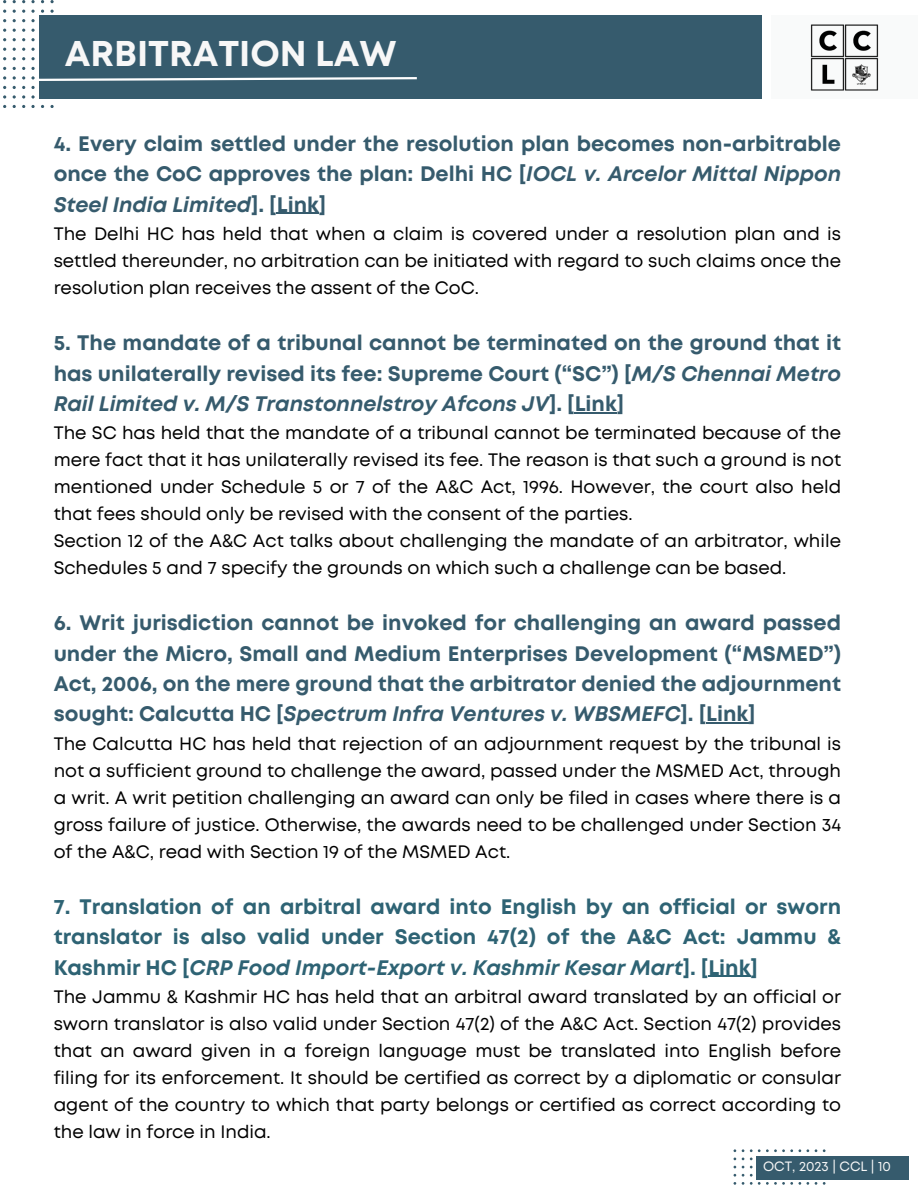
<style>
.page{position:relative;width:918px;height:1188px;background:#fff}
.page>*{position:absolute;margin:0;border:0;box-sizing:border-box;transform-origin:0 0}
.t1{font:700 35.7px "Mont";color:#f7f7f7}
.t2{font:700 21px/30.3px "Mont";color:#365b6d;text-align:justify}
.t3{font:700 21px/30.3px "Mont";color:#2e6374;text-align:justify}
.t4{font:18px/27px "Mont";color:#000;text-align:justify}
.t5{font:13.5px "Mont";color:#f7f7f7}
.s1{font-style:italic}
</style>
<div class="page">
<div style="left:39px;top:15px;width:722px;height:84px;background:#365b6d"></div>
<svg style="left:3px;top:0;width:414px;height:108px"></svg>
<svg style="left:734px;top:1149px;width:92px;height:36px"></svg>
<div style="left:756px;top:1157px;width:153px;height:23px;background:#365b6d"></div>
<div style="left:771px;top:15px;width:146px;height:84px;background:#f9fafa"></div>
<img style="left:810px;top:24px;width:69px;height:67px">
<hr style="left:277px;top:213px;width:42px;height:1px;background:#365b6d">
<hr style="left:575px;top:412px;width:42px;height:1px;background:#365b6d">
<hr style="left:706px;top:723px;width:42px;height:1px;background:#365b6d">
<hr style="left:708px;top:976px;width:43px;height:1px;background:#2e6374">
<p class="t1" style="left:65px;top:40px;width:334px">ARBITRATION LAW</p>
<p class="t2" style="left:54px;top:130px;width:789px">4. Every claim settled under the resolution plan becomes non-arbitrable once the CoC approves the plan: Delhi HC [<span class="s1">IOCL v. Arcelor Mittal Nippon Steel India Limited</span>]. [Link]</p>
<p class="t4" style="left:54px;top:221px;width:789px">The Delhi HC has held that when a claim is covered under a resolution plan and is settled thereunder, no arbitration can be initiated with regard to such claims once the resolution plan receives the assent of the CoC.</p>
<p class="t2" style="left:54px;top:329px;width:789px">5. The mandate of a tribunal cannot be terminated on the ground that it has unilaterally revised its fee: Supreme Court (“SC”) [<span class="s1">M/S Chennai Metro Rail Limited v. M/S Transtonnelstroy Afcons JV</span>]. [Link]</p>
<p class="t4" style="left:54px;top:421px;width:789px">The SC has held that the mandate of a tribunal cannot be terminated because of the mere fact that it has unilaterally revised its fee. The reason is that such a ground is not mentioned under Schedule 5 or 7 of the A&amp;C Act, 1996. However, the court also held that fees should only be revised with the consent of the parties.</p>
<p class="t4" style="left:54px;top:529px;width:789px">Section 12 of the A&amp;C Act talks about challenging the mandate of an arbitrator, while<br>Schedules 5 and 7 specify the grounds on which such a challenge can be based.</p>
<p class="t2" style="left:54px;top:609px;width:789px">6. Writ jurisdiction cannot be invoked for challenging an award passed under the Micro, Small and Medium Enterprises Development (“MSMED”)<br>Act, 2006, on the mere ground that the arbitrator denied the adjournment sought: Calcutta HC [<span class="s1">Spectrum Infra Ventures v. WBSMEFC</span>]. [Link]</p>
<p class="t4" style="left:54px;top:731px;width:789px">The Calcutta HC has held that rejection of an adjournment request by the tribunal is not a sufficient ground to challenge the award, passed under the MSMED Act, through a writ. A writ petition challenging an award can only be filed in cases where there is a gross failure of justice. Otherwise, the awards need to be challenged under Section 34 of the A&amp;C, read with Section 19 of the MSMED Act.</p>
<p class="t3" style="left:54px;top:893px;width:789px">7. Translation of an arbitral award into English by an official or sworn translator is also valid under Section 47(2) of the A&amp;C Act: Jammu &amp; Kashmir HC [<span class="s1">CRP Food Import-Export v. Kashmir Kesar Mart</span>]. [Link]</p>
<p class="t4" style="left:54px;top:984px;width:789px">The Jammu &amp; Kashmir HC has held that an arbitral award translated by an official or sworn translator is also valid under Section 47(2) of the A&amp;C Act. Section 47(2) provides that an award given in a foreign language must be translated into English before filing for its enforcement. It should be certified as correct by a diplomatic or consular agent of the country to which that party belongs or certified as correct according to the law in force in India.</p>
<p class="t5" style="left:763px;top:1161px;width:129px">OCT, 2023 | CCL | 10</p>
</div>
